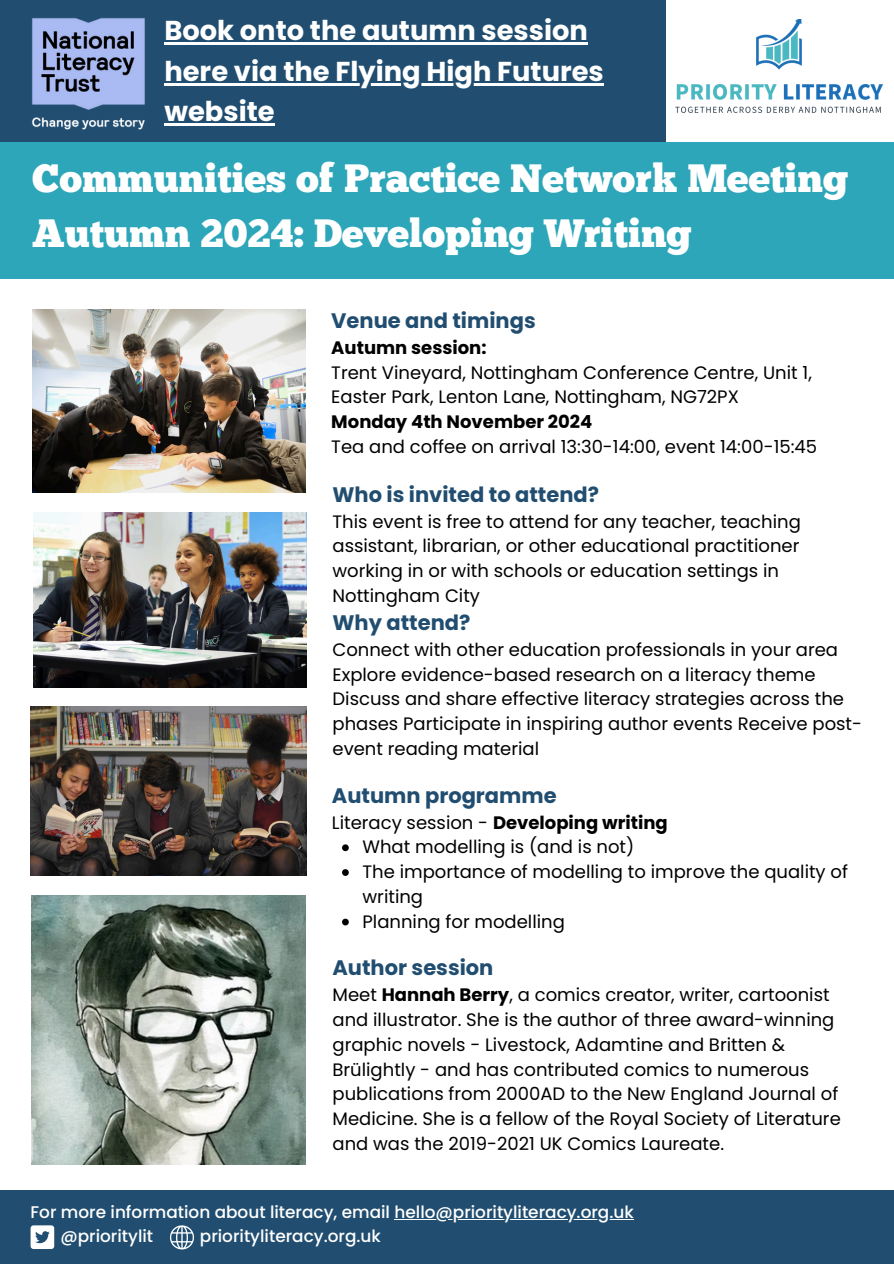
<style>
.page{position:relative;width:894px;height:1264px;background:#fff}
.page>*{position:absolute;margin:0;border:0;box-sizing:border-box;transform-origin:0 0}
.t1{font:39.45px/55.2px "Chunk Five";color:#fff}
.t2{font:700 27.3px/40.5px "Poppins";color:#fff}
.t3{font:700 21px "Poppins";color:#214e70}
.t4{font:18px/24.8px "Poppins";color:#000}
.t5{font:700 18px "Poppins";color:#000}
.t6{font:500 16.95px "Poppins";color:#fff}
.s1{font-weight:400}
.s2{font-weight:700}
</style>
<div class="page">
<div style="left:0;top:142px;width:893px;height:136px;background:#2ca6b8"></div>
<div style="left:0;top:0;width:665px;height:142px;background:#214e70"></div>
<img style="left:675px;top:20px;width:207px;height:93px">
<img style="left:32px;top:18px;width:113px;height:112px">
<div style="left:0;top:1189px;width:893px;height:74px;background:#214e70"></div>
<svg style="left:31px;top:1225px;width:23px;height:23px"></svg>
<svg style="left:170px;top:1225px;width:23px;height:23px"></svg>
<img style="left:31px;top:706px;width:275px;height:169px">
<img style="left:31px;top:895px;width:274px;height:269px">
<img style="left:33px;top:512px;width:273px;height:175px">
<img style="left:32px;top:310px;width:274px;height:182px">
<hr style="left:164px;top:42px;width:423px;height:3px;background:#fff">
<hr style="left:164px;top:83px;width:439px;height:2px;background:#fff">
<hr style="left:164px;top:123px;width:110px;height:3px;background:#fff">
<hr style="left:394px;top:1219px;width:239px;height:1px;background:#fff">
<svg style="left:342px;top:844px;width:7px;height:7px"></svg>
<svg style="left:342px;top:869px;width:7px;height:6px"></svg>
<svg style="left:342px;top:918px;width:7px;height:7px"></svg>
<p class="t2" style="left:164px;top:10px;width:425px">Book onto the autumn session</p>
<p class="t2" style="left:164px;top:51px;width:441px">here via the Flying High Futures website</p>
<p class="t1" style="left:32px;top:155px;width:817px">Communities of Practice Network Meeting<br>Autumn 2024: Developing Writing</p>
<p class="t3" style="left:331px;top:306px;width:206px">Venue and timings</p>
<p class="t5" style="left:331px;top:335px;width:157px">Autumn session:</p>
<p class="t4" style="left:331px;top:360px;width:482px">Trent Vineyard, Nottingham Conference Centre, Unit 1,<br>Easter Park, Lenton Lane, Nottingham, NG72PX</p>
<p class="t5" style="left:331px;top:409px;width:262px">Monday 4th November 2024</p>
<p class="t4" style="left:331px;top:434px;width:487px">Tea and coffee on arrival 13:30-14:00, event 14:00-15:45</p>
<p class="t3" style="left:332px;top:479px;width:268px">Who is invited to attend?</p>
<h3 class="t4" style="left:332px;top:509px;width:469px">This event is free to attend for any teacher, teaching assistant, librarian, or other educational practitioner working in or with schools or education settings in Nottingham City</h3>
<p class="t3" style="left:332px;top:608px;width:139px">Why attend?</p>
<h3 class="t4" style="left:332px;top:637px;width:531px">Connect with other education professionals in your area Explore evidence-based research on a literacy theme Discuss and share effective literacy strategies across the phases Participate in inspiring author events Receive post&shy;event reading material</h3>
<p class="t3" style="left:332px;top:780px;width:226px">Autumn programme</p>
<p class="t5" style="left:332px;top:809px;width:337px"><span class="s1">Literacy session -</span> Developing writing</p>
<p class="t4" style="left:362px;top:834px;width:273px">What modelling is (and is not)</p>
<p class="t4" style="left:362px;top:859px;width:487px">The importance of modelling to improve the quality of writing</p>
<p class="t4" style="left:362px;top:909px;width:204px">Planning for modelling</p>
<p class="t3" style="left:332px;top:953px;width:162px">Author session</p>
<h3 class="t4" style="left:332px;top:982px;width:509px">Meet <span class="s2">Hannah Berry</span>, a comics creator, writer, cartoonist and illustrator. She is the author of three award-winning graphic novels - Livestock, Adamtine and Britten &amp; Brülightly - and has contributed comics to numerous publications from 2000AD to the New England Journal of Medicine. She is a fellow of the Royal Society of Literature and was the 2019-2021 UK Comics Laureate.</h3>
<p class="t6" style="left:31px;top:1200px;width:604px">For more information about literacy, email hello@priorityliteracy.org.uk</p>
<p class="t6" style="left:60px;top:1224px;width:94px">@prioritylit</p>
<p class="t6" style="left:200px;top:1224px;width:182px">priorityliteracy.org.uk</p>
</div>
